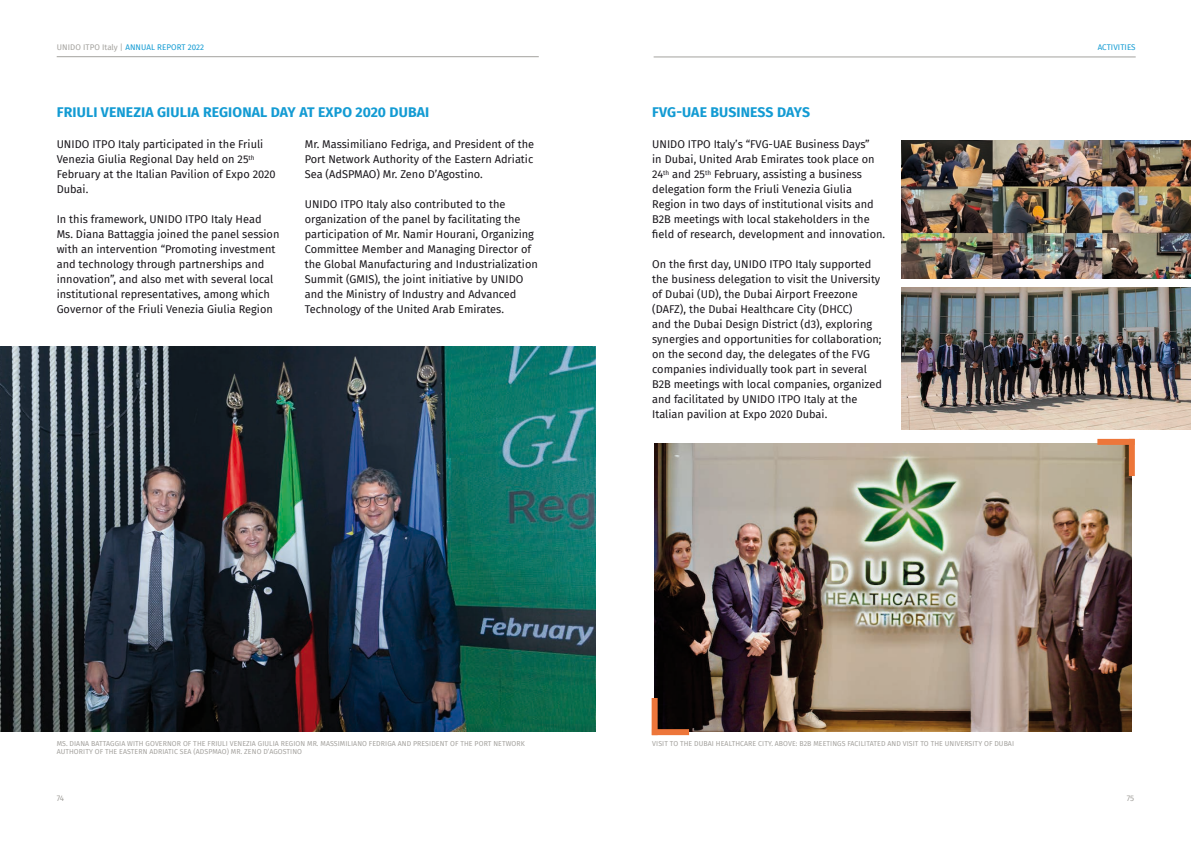
<style>
.page{position:relative;width:1191px;height:842px;background:#fff}
.page>*{position:absolute;margin:0;border:0;box-sizing:border-box;transform-origin:0 0}
._14_Content_black_Ti{font:700 14px "Fira Sans";letter-spacing:.01em;color:#139bd3}
._12_Content_black_Ti{font:11px/15px "Fira Sans";color:#1a171c}
.t1{font:8px "Fira Sans";letter-spacing:.01em;color:#139bd3}
.t2{font:8px "Fira Sans";color:#a4a29e}
.didascalia_foto{font:7px/8.4px "Fira Sans";letter-spacing:.01em;color:#a4a29e}
.s1{color:#a4a29e}
</style>
<div class="page">
<hr style="left:57px;top:57px;width:482px;height:1px;background:#a4a29e">
<hr style="left:653px;top:57px;width:482px;height:1px;background:#a4a29e">
<img style="left:0;top:347px;width:595px;height:384px">
<img style="left:654px;top:443px;width:477px;height:288px">
<div style="left:651px;top:698px;width:6px;height:37px;background:#ed763a"></div>
<div style="left:652px;top:729px;width:37px;height:6px;background:#ed763a"></div>
<div style="left:1128px;top:439px;width:6px;height:37px;background:#ed763a"></div>
<div style="left:1097px;top:439px;width:37px;height:6px;background:#ed763a"></div>
<img style="left:901px;top:140px;width:290px;height:138px">
<img style="left:901px;top:288px;width:290px;height:141px">
<p class="t1" style="left:57px;top:41px;width:149px"><span class="s1">UNIDO ITPO Italy |</span> ANNUAL REPORT 2022</p>
<p class="t1" style="left:1097px;top:41px;width:39px">ACTIVITIES</p>
<p class="_14_Content_black_Ti" style="left:57px;top:100px;width:374px">FRIULI VENEZIA GIULIA REGIONAL DAY AT EXPO 2020 DUBAI</p>
<p class="_12_Content_black_Ti" style="left:57px;top:137px;width:221px">UNIDO ITPO Italy participated in the Friuli Venezia Giulia Regional Day held on 25<sup>th </sup>February at the Italian Pavilion of Expo 2020<br>Dubai.</p>
<p class="_12_Content_black_Ti" style="left:57px;top:211px;width:224px">In this framework, UNIDO ITPO Italy Head Ms. Diana Battaggia joined the panel session with an intervention “Promoting investment and technology through partnerships and innovation”, and also met with several local institutional representatives, among which Governor of the Friuli Venezia Giulia Region</p>
<p class="_12_Content_black_Ti" style="left:305px;top:137px;width:231px;text-align:justify">Mr. Massimiliano Fedriga, and President of the Port Network Authority of the Eastern Adriatic Sea (AdSPMAO) Mr. Zeno D’Agostino.</p>
<p class="_12_Content_black_Ti" style="left:305px;top:196px;width:234px">UNIDO ITPO Italy also contributed to the organization of the panel by facilitating the participation of Mr. Namir Hourani, Organizing Committee Member and Managing Director of the Global Manufacturing and Industrialization Summit (GMIS), the joint initiative by UNIDO and the Ministry of Industry and Advanced Technology of the United Arab Emirates.</p>
<p class="_14_Content_black_Ti" style="left:652px;top:100px;width:159px">FVG-UAE BUSINESS DAYS</p>
<p class="_12_Content_black_Ti" style="left:652px;top:137px;width:234px">UNIDO ITPO Italy’s “FVG-UAE Business Days”<br>in Dubai, United Arab Emirates took place on 24<sup>th</sup> and 25<sup>th</sup> February, assisting a business delegation form the Friuli Venezia Giulia Region in two days of institutional visits and B2B meetings with local stakeholders in the field of research, development and innovation.</p>
<p class="_12_Content_black_Ti" style="left:652px;top:256px;width:231px">On the first day, UNIDO ITPO Italy supported the business delegation to visit the University of Dubai (UD), the Dubai Airport Freezone (DAFZ), the Dubai Healthcare City (DHCC)<br>and the Dubai Design District (d3), exploring synergies and opportunities for collaboration; on the second day, the delegates of the FVG companies individually took part in several B2B meetings with local companies, organized and facilitated by UNIDO ITPO Italy at the Italian pavilion at Expo 2020 Dubai.</p>
<p class="didascalia_foto" style="left:57px;top:739px;width:470px">MS. DIANA BATTAGGIA WITH GOVERNOR OF THE FRIULI VENEZIA GIULIA REGION MR. MASSIMILIANO FEDRIGA AND PRESIDENT OF THE PORT NETWORK<br>AUTHORITY OF THE EASTERN ADRIATIC SEA (ADSPMAO) MR. ZENO D’AGOSTINO</p>
<p class="didascalia_foto" style="left:652px;top:739px;width:363px">VISIT TO THE DUBAI HEALTHCARE CITY. ABOVE: B2B MEETINGS FACILITATED AND VISIT TO THE UNIVERSITY OF DUBAI</p>
<p class="t2" style="left:57px;top:792px;width:9px">74</p>
<p class="t2" style="left:1126px;top:792px;width:9px">75</p>
</div>
